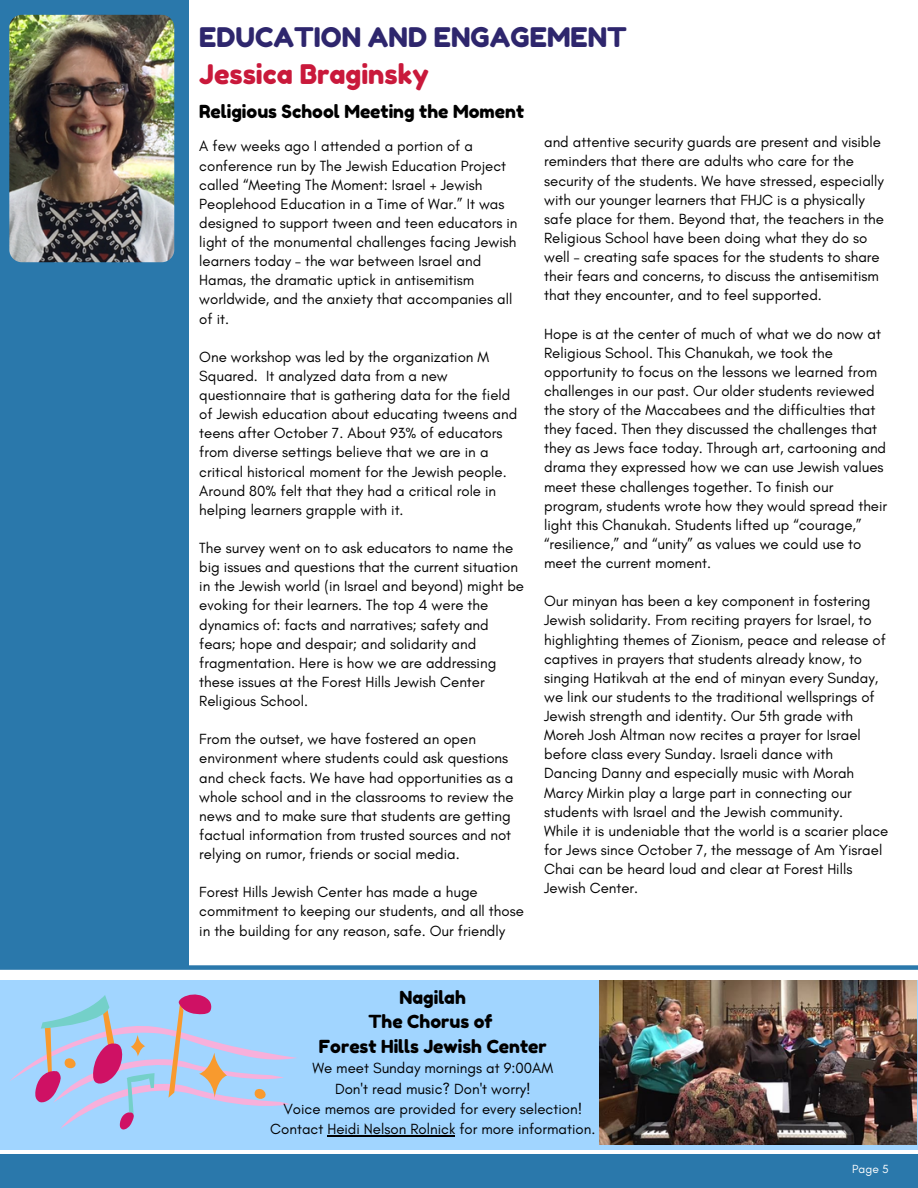
<style>
.page{position:relative;width:918px;height:1188px;background:#fff}
.page>*{position:absolute;margin:0;border:0;box-sizing:border-box;transform-origin:0 0}
.t1{font:27px "Fredoka One";color:#2e266d}
.t2{font:27px "Fredoka One";color:#c9193b}
.t3{font:18px "Fredoka One";color:#000}
.t4{font:15px/19.2px "Glacial Indifference";color:#000}
.t5{font:12px "Glacial Indifference";color:#fff}
</style>
<div class="page">
<div style="left:0;top:1155px;width:918px;height:33px;background:#2a78ab"></div>
<div style="left:0;top:0;width:189px;height:968px;background:#2a78ab"></div>
<img style="left:9px;top:15px;width:165px;height:247px;border-radius:13px">
<div style="left:0;top:965px;width:918px;height:5px;background:#2a78ab"></div>
<div style="left:0;top:980px;width:918px;height:169px;background:#a1d5ff"></div>
<img style="left:599px;top:980px;width:318px;height:165px">
<svg style="left:10px;top:995px;width:287px;height:134px"></svg>
<hr style="left:327px;top:1135px;width:128px;height:1px;background:#000">
<p class="t1" style="left:199px;top:21px;width:429px">EDUCATION AND ENGAGEMENT</p>
<p class="t2" style="left:199px;top:58px;width:231px">Jessica Braginsky</p>
<p class="t3" style="left:199px;top:101px;width:326px">Religious School Meeting the Moment</p>
<p class="t4" style="left:544px;top:132px;width:338px">and attentive security guards are present and visible reminders that there are adults who care for the</p>
<p class="t4" style="left:544px;top:171px;width:341px">security of the students. We have stressed, especially with our younger learners that FHJC is a physically safe place for them. Beyond that, the teachers in the Religious School have been doing what they do so well – creating safe spaces for the students to share their fears and concerns, to discuss the antisemitism that they encounter, and to feel supported.</p>
<p class="t4" style="left:544px;top:324px;width:345px">Hope is at the center of much of what we do now at Religious School. This Chanukah, we took the opportunity to focus on the lessons we learned from challenges in our past. Our older students reviewed the story of the Maccabees and the difficulties that they faced. Then they discussed the challenges that they as Jews face today. Through art, cartooning and drama they expressed how we can use Jewish values meet these challenges together. To finish our program, students wrote how they would spread their light this Chanukah. Students lifted up “courage,” “resilience,” and “unity” as values we could use to meet the current moment.</p>
<p class="t4" style="left:544px;top:591px;width:343px">Our minyan has been a key component in fostering Jewish solidarity. From reciting prayers for Israel, to highlighting themes of Zionism, peace and release of captives in prayers that students already know, to singing Hatikvah at the end of minyan every Sunday, we link our students to the traditional wellsprings of Jewish strength and identity. Our 5th grade with Moreh Josh Altman now recites a prayer for Israel before class every Sunday. Israeli dance with Dancing Danny and especially music with Morah Marcy Mirkin play a large part in connecting our students with Israel and the Jewish community.</p>
<p class="t4" style="left:544px;top:821px;width:346px">While it is undeniable that the world is a scarier place for Jews since October 7, the message of Am Yisrael Chai can be heard loud and clear at Forest Hills Jewish Center.</p>
<p class="t4" style="left:199px;top:137px;width:320px">A few weeks ago I attended a portion of a conference run by The Jewish Education Project called “Meeting The Moment: Israel + Jewish Peoplehood Education in a Time of War.” It was designed to support tween and teen educators in light of the monumental challenges facing Jewish learners today – the war between Israel and Hamas, the dramatic uptick in antisemitism worldwide, and the anxiety that accompanies all of it.</p>
<p class="t4" style="left:199px;top:347px;width:319px">One workshop was led by the organization M Squared. It analyzed data from a new questionnaire that is gathering data for the field of Jewish education about educating tweens and teens after October 7. About 93% of educators from diverse settings believe that we are in a critical historical moment for the Jewish people.<br>Around 80% felt that they had a critical role in helping learners grapple with it.</p>
<p class="t4" style="left:199px;top:538px;width:326px">The survey went on to ask educators to name the big issues and questions that the current situation in the Jewish world (in Israel and beyond) might be evoking for their learners. The top 4 were the dynamics of: facts and narratives; safety and fears; hope and despair; and solidarity and fragmentation. Here is how we are addressing these issues at the Forest Hills Jewish Center Religious School.</p>
<p class="t4" style="left:199px;top:729px;width:316px">From the outset, we have fostered an open environment where students could ask questions and check facts. We have had opportunities as a whole school and in the classrooms to review the news and to make sure that students are getting factual information from trusted sources and not relying on rumor, friends or social media.</p>
<p class="t4" style="left:199px;top:882px;width:326px">Forest Hills Jewish Center has made a huge commitment to keeping our students, and all those in the building for any reason, safe. Our friendly</p>
<p class="t3" style="left:400px;top:986px;width:68px">Nagilah</p>
<p class="t3" style="left:368px;top:1011px;width:126px">The Chorus of</p>
<p class="t3" style="left:319px;top:1036px;width:229px">Forest Hills Jewish Center</p>
<p class="t4" style="left:312px;top:1059px;width:242px">We meet Sunday mornings at 9:00AM</p>
<p class="t4" style="left:335px;top:1079px;width:197px">Don't read music? Don't worry!</p>
<p class="t4" style="left:283px;top:1099px;width:300px">Voice memos are provided for every selection!</p>
<p class="t4" style="left:270px;top:1119px;width:327px">Contact Heidi Nelson Rolnick for more information.</p>
<p class="t5" style="left:852px;top:1161px;width:38px">Page 5</p>
</div>
